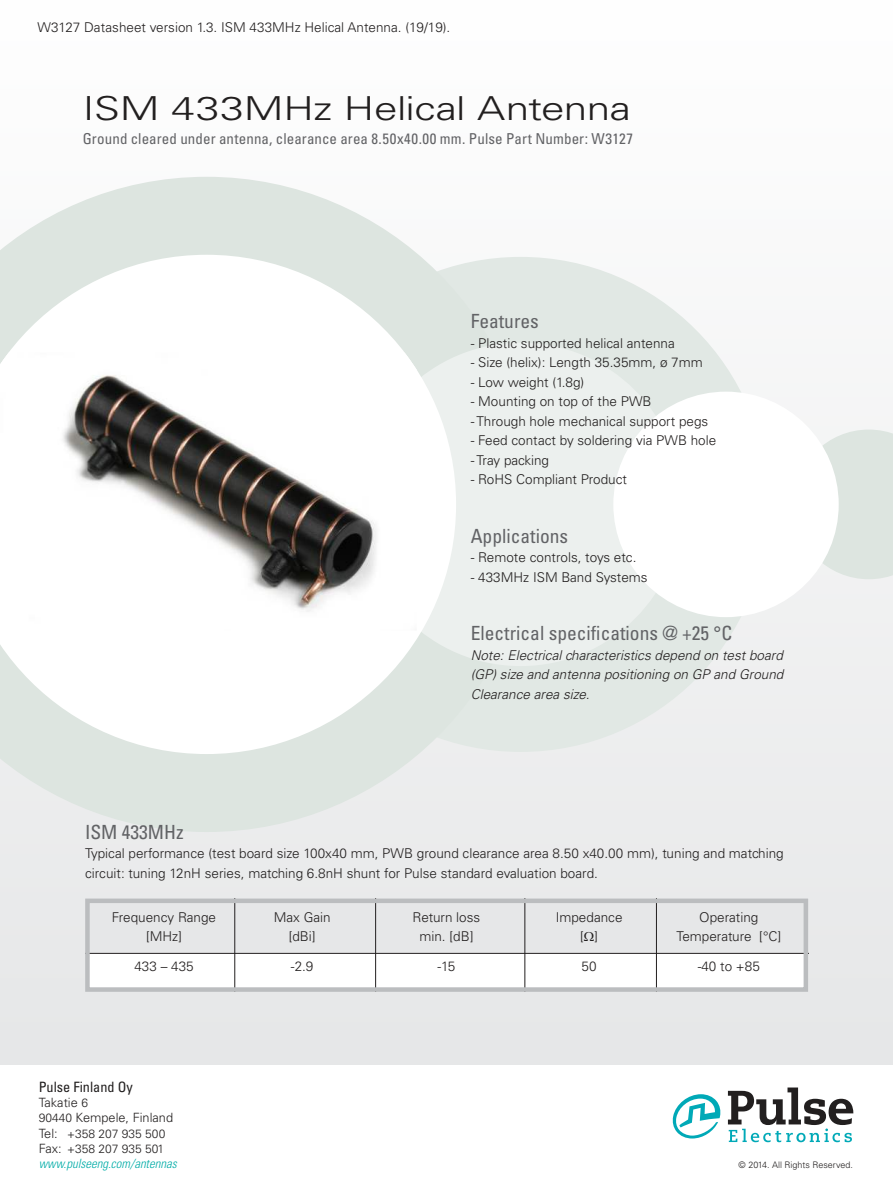
<style>
.page{position:relative;width:893px;height:1200px;background:#fff}
.page>*{position:absolute;margin:0;border:0;box-sizing:border-box;transform-origin:0 0}
.t1{font:300 33px "Univers";letter-spacing:-.01em;color:#221f1f;scale:1.28 1}
.t2{font:condensed 19.5px "Univers";color:#626366}
.t3{font:condensed 15px "Univers";letter-spacing:.005em;color:#626366}
.t4{font:condensed 14.25px "Univers";color:#221f1f}
.t5{font:300 13.5px/19.5px "Univers";color:#221f1f;text-align:center}
.t6{font:italic 300 13.5px/19.5px "Univers";color:#221f1f;text-align:justify}
.t7{font:300 12.75px/15.3px "Univers";color:#221f1f}
.t8{font:italic 300 condensed 12.75px "Univers";color:#00aca7}
.t9{font:300 12px/15.3px "Univers";color:#221f1f}
.t10{font:300 9px "Univers";color:#221f1f}
.s1{font-size:12px}
.s2{font-size:12.75px}
</style>
<div class="page">
<img style="left:0;top:176px;width:893px;height:888px">
<svg style="left:728px;top:1087px;width:125px;height:54px"></svg>
<svg style="left:673px;top:1094px;width:48px;height:44px"></svg>
<div style="left:273px;top:257px;width:495px;height:494px;background:#e1e8e4;border-radius:50%"></div>
<svg style="left:0;top:177px;width:534px;height:654px;fill:#e1e8e4"></svg>
<svg style="left:811px;top:429px;width:82px;height:150px;background:#dee6e1"></svg>
<div style="left:359px;top:342px;width:323px;height:324px;background:#ecf0ee;border-radius:50%"></div>
<div style="left:613px;top:391px;width:226px;height:226px;background:#fff;border-radius:50%"></div>
<svg style="left:0;top:255px;width:456px;height:498px"></svg>
<img style="left:0;top:352px;width:417px;height:278px">
<div style="left:87px;top:900px;width:719px;height:89px;background:#fff"></div>
<div style="left:89px;top:899px;width:719px;height:54px;background:#e6e7e8"></div>
<hr style="left:235px;top:898px;width:1px;height:93px;background:#221f1f">
<hr style="left:656px;top:898px;width:1px;height:93px;background:#221f1f">
<hr style="left:375px;top:898px;width:1px;height:93px;background:#221f1f">
<hr style="left:525px;top:898px;width:1px;height:93px;background:#221f1f">
<hr style="left:85px;top:952px;width:723px;height:1px;background:#221f1f">
<div style="left:85px;top:898px;width:723px;height:93px;border:5px solid #bbbdbf"></div>
<p class="t5" style="left:38px;top:19px;width:414px">W3127 Datasheet version 1.3. ISM 433MHz Helical Antenna. (19/19).</p>
<h1 class="t1" style="left:83px;top:96px;width:430px">ISM 433MHz Helical Antenna</h1>
<p class="t3" style="left:83px;top:133px;width:552px">Ground cleared under antenna, clearance area 8.50x40.00 mm. Pulse Part Number: W3127</p>
<h2 class="t2" style="left:471px;top:313px;width:70px">Features</h2>
<p class="t5" style="left:471px;top:334px;width:206px">- Plastic supported helical antenna</p>
<p class="t5" style="left:471px;top:353px;width:234px">- Size (helix): Length 35.35mm, ø 7mm</p>
<p class="t5" style="left:471px;top:373px;width:115px">- Low weight (1.8g)</p>
<p class="t5" style="left:471px;top:392px;width:182px">- Mounting on top of the PWB</p>
<p class="t5" style="left:471px;top:412px;width:239px">- Through hole mechanical support pegs</p>
<p class="t5" style="left:471px;top:431px;width:247px">- Feed contact by soldering via PWB hole</p>
<p class="t5" style="left:471px;top:451px;width:80px">- Tray packing</p>
<p class="t5" style="left:471px;top:470px;width:158px">- RoHS Compliant Product</p>
<h2 class="t2" style="left:471px;top:528px;width:99px">Applications</h2>
<p class="t5" style="left:471px;top:548px;width:167px">- Remote controls, toys etc.</p>
<p class="t5" style="left:471px;top:568px;width:178px">- 433MHz ISM Band Systems</p>
<h2 class="t2" style="left:471px;top:625px;width:263px">Electrical specifications @ +25 °C</h2>
<p class="t6" style="left:471px;top:646px;width:317px">Note: Electrical characteristics depend on test board (GP) size and antenna positioning on GP and Ground Clearance area size.</p>
<h2 class="t2" style="left:85px;top:823px;width:100px">ISM 433MHz</h2>
<p class="t5" style="left:85px;top:844px;width:700px;text-align:left">Typical performance (test board size 100x40 mm, PWB ground clearance area 8.50 x40.00 mm), tuning and matching circuit: tuning 12nH series, matching 6.8nH shunt for Pulse standard evaluation board.</p>
<p class="t5" style="left:112px;top:908px;width:106px">Frequency Range [MHz]</p>
<p class="t5" style="left:134px;top:957px;width:61px">433 – 435</p>
<p class="t5" style="left:274px;top:908px;width:58px">Max Gain [dBi]</p>
<p class="t5" style="left:291px;top:957px;width:24px">-2.9</p>
<p class="t5" style="left:676px;top:908px;width:106px">Operating<br>Temperature [°C]</p>
<p class="t5" style="left:698px;top:957px;width:64px">-40 to +85</p>
<p class="t5" style="left:556px;top:908px;width:68px">Impedance [ ]</p>
<p class="t5" style="left:582px;top:957px;width:17px">50</p>
<p class="t5" style="left:413px;top:908px;width:69px">Return loss min. [dB]</p>
<p class="t5" style="left:437px;top:957px;width:20px">-15</p>
<p class="t4" style="left:39px;top:1080px;width:96px">Pulse Finland Oy</p>
<p class="t7" style="left:39px;top:1095px;width:136px">Takatie <span class="s1">6<br>90440</span> Kempele, Finland</p>
<p class="t9" style="left:39px;top:1126px;width:128px"><span class="s2">Tel:</span> +358 207 935 500<br><span class="s2">Fax:</span> +358 207 935 501</p>
<p class="t8" style="left:39px;top:1158px;width:142px">www.pulseeng.com/antennas</p>
<p class="t10" style="left:739px;top:1160px;width:116px">© 2014. All Rights Reserved.</p>
</div>
